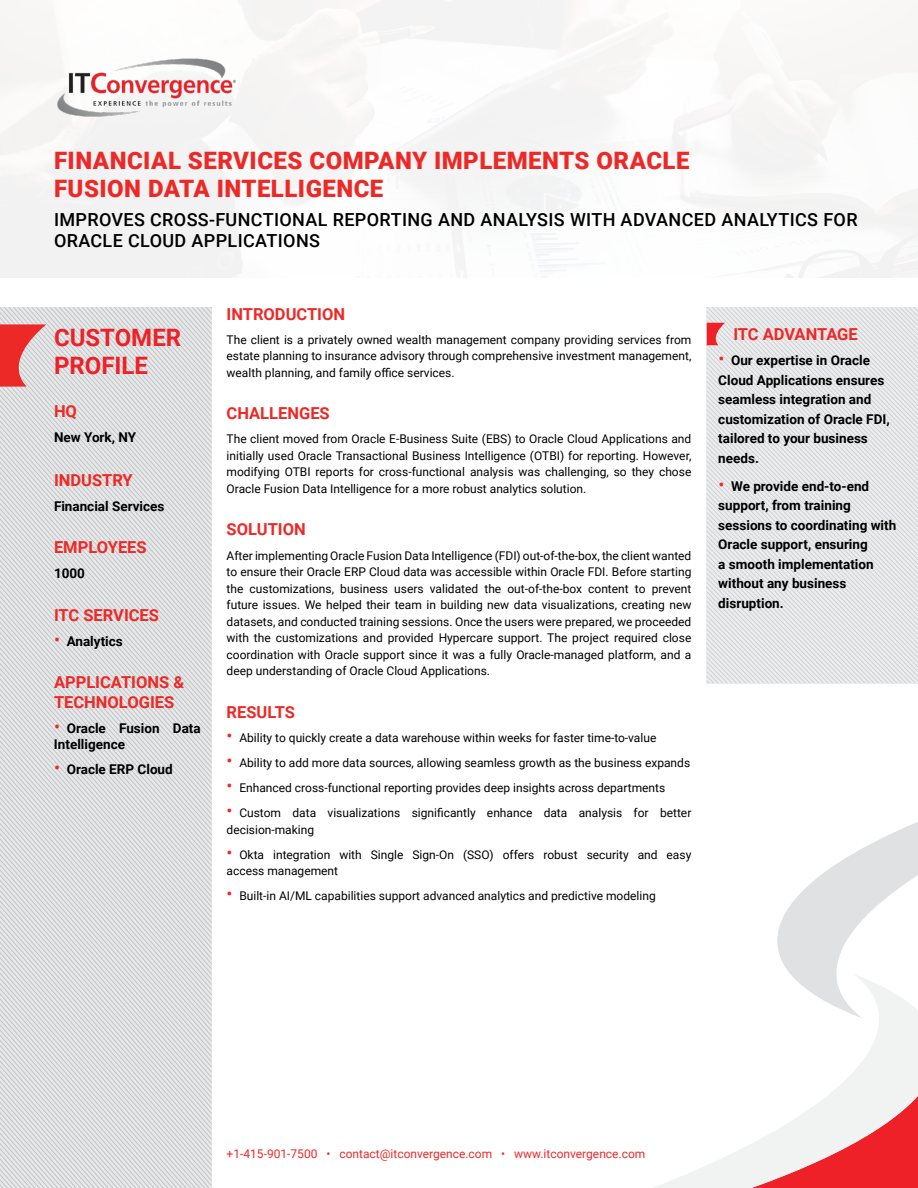
<style>
.page{position:relative;width:918px;height:1188px;background:#fff}
.page>*{position:absolute;margin:0;border:0;box-sizing:border-box;transform-origin:0 0}
.t1{font:900 24px/28.5px "Roboto";letter-spacing:.02em;color:#ed2927}
.t2{font:700 24px/28.8px "Roboto";color:#ed2127}
.t3{font:500 18px/21.6px "Roboto";letter-spacing:.02em;color:#000}
.t4{font:700 16.5px/19.8px "Roboto";color:#ed2927}
.t5{font:700 13.5px/19.5px "Roboto";color:#000}
.t6{font:12px/16.5px "Roboto";color:#000;text-align:justify}
.t7{font:12px "Roboto";color:#ed2927}
.s1{font-weight:400;font-size:18px;color:#ed2927}
.s2{font-size:18px;color:#ed2927}
</style>
<div class="page">
<svg style="left:0;top:768px;width:212px;height:50px;background:#dcddde"></svg>
<svg style="left:0;top:818px;width:212px;height:15px;background:#dcddde"></svg>
<svg style="left:0;top:763px;width:212px;height:5px"></svg>
<svg style="left:0;top:748px;width:212px;height:15px;background:#dcddde"></svg>
<svg style="left:0;top:711px;width:212px;height:37px;background:#dcddde"></svg>
<svg style="left:0;top:696px;width:212px;height:15px;background:#dcddde"></svg>
<svg style="left:0;top:691px;width:212px;height:5px"></svg>
<svg style="left:0;top:675px;width:212px;height:16px;background:#dcddde"></svg>
<svg style="left:0;top:526px;width:212px;height:149px;background:#dcddde"></svg>
<svg style="left:196px;top:1073px;width:16px;height:103px;background:#dcddde"></svg>
<svg style="left:0;top:833px;width:212px;height:240px;background:#dcddde"></svg>
<svg style="left:0;top:968px;width:196px;height:220px;background:#dcddde"></svg>
<svg style="left:0;top:307px;width:212px;height:219px;background:#dcd7d8"></svg>
<svg style="left:707px;top:307px;width:211px;height:376px;background:#e3e3e4"></svg>
<svg style="left:777px;top:864px;width:86px;height:110px"></svg>
<svg style="left:654px;top:974px;width:264px;height:214px"></svg>
<svg style="left:721px;top:1077px;width:197px;height:111px"></svg>
<div style="left:0;top:0;width:918px;height:277px;background:#f9f7f7"></div>
<img style="left:57px;top:58px;width:179px;height:59px">
<h1 class="t1" style="left:54px;top:145px;width:637px">FINANCIAL SERVICES COMPANY IMPLEMENTS ORACLE<br>FUSION DATA INTELLIGENCE</h1>
<h2 class="t3" style="left:54px;top:208px;width:805px">IMPROVES CROSS-FUNCTIONAL REPORTING AND ANALYSIS WITH ADVANCED ANALYTICS FOR<br>ORACLE CLOUD APPLICATIONS</h2>
<h1 class="t2" style="left:54px;top:322px;width:129px">CUSTOMER<br>PROFILE</h1>
<h3 class="t4" style="left:54px;top:400px;width:25px">HQ</h3>
<p class="t5" style="left:54px;top:427px;width:84px">New York, NY</p>
<h3 class="t4" style="left:54px;top:469px;width:80px">INDUSTRY</h3>
<p class="t5" style="left:54px;top:496px;width:112px">Financial Services</p>
<h3 class="t4" style="left:54px;top:537px;width:94px">EMPLOYEES</h3>
<p class="t5" style="left:54px;top:563px;width:32px">1000</p>
<h3 class="t4" style="left:54px;top:604px;width:107px">ITC SERVICES</h3>
<p class="t5" style="left:54px;top:631px;width:70px"><span class="s1">•</span> Analytics</p>
<h3 class="t4" style="left:54px;top:672px;width:132px">APPLICATIONS &amp;<br>TECHNOLOGIES</h3>
<p class="t5" style="left:54px;top:720px;width:148px;line-height:16.2px"><span class="s1">•</span> Oracle Fusion Data<br>Intelligence</p>
<p class="t5" style="left:54px;top:759px;width:120px"><span class="s1">•</span> Oracle ERP Cloud</p>
<h3 class="t4" style="left:227px;top:303px;width:120px">INTRODUCTION</h3>
<p class="t6" style="left:227px;top:331px;width:466px">The client is a privately owned wealth management company providing services from estate planning to insurance advisory through comprehensive investment management, wealth planning, and family office services.</p>
<h3 class="t4" style="left:227px;top:403px;width:105px">CHALLENGES</h3>
<p class="t6" style="left:227px;top:431px;width:466px">The client moved from Oracle E-Business Suite (EBS) to Oracle Cloud Applications and initially used Oracle Transactional Business Intelligence (OTBI) for reporting. However, modifying OTBI reports for cross-functional analysis was challenging, so they chose Oracle Fusion Data Intelligence for a more robust analytics solution.</p>
<h3 class="t4" style="left:227px;top:519px;width:81px">SOLUTION</h3>
<p class="t6" style="left:227px;top:547px;width:466px">After implementing Oracle Fusion Data Intelligence (FDI) out-of-the-box, the client wanted to ensure their Oracle ERP Cloud data was accessible within Oracle FDI. Before starting the customizations, business users validated the out-of-the-box content to prevent future issues. We helped their team in building new data visualizations, creating new datasets, and conducted training sessions. Once the users were prepared, we proceeded with the customizations and provided Hypercare support. The project required close coordination with Oracle support since it was a fully Oracle-managed platform, and a deep understanding of Oracle Cloud Applications.</p>
<h3 class="t4" style="left:227px;top:701px;width:70px">RESULTS</h3>
<p class="t6" style="left:227px;top:729px;width:431px"><span class="s2">•</span> Ability to quickly create a data warehouse within weeks for faster time-to-value</p>
<p class="t6" style="left:227px;top:754px;width:465px"><span class="s2">•</span> Ability to add more data sources, allowing seamless growth as the business expands</p>
<p class="t6" style="left:227px;top:779px;width:440px"><span class="s2">•</span> Enhanced cross-functional reporting provides deep insights across departments</p>
<p class="t6" style="left:227px;top:804px;width:466px"><span class="s2">•</span> Custom data visualizations significantly enhance data analysis for better decision-making</p>
<p class="t6" style="left:227px;top:846px;width:466px"><span class="s2">•</span> Okta integration with Single Sign-On (SSO) offers robust security and easy access management</p>
<p class="t6" style="left:227px;top:887px;width:431px"><span class="s2">•</span> Built-in AI/ML capabilities support advanced analytics and predictive modeling</p>
<h3 class="t4" style="left:733px;top:324px;width:126px">ITC ADVANTAGE</h3>
<p class="t5" style="left:718px;top:350px;width:173px"><span class="s1">•</span> Our expertise in Oracle<br>Cloud Applications ensures seamless integration and customization of Oracle FDI, tailored to your business needs.</p>
<p class="t5" style="left:718px;top:476px;width:180px"><span class="s1">•</span> We provide end-to-end support, from training sessions to coordinating with<br>Oracle support, ensuring<br>a smooth implementation without any business disruption.</p>
<p class="t7" style="left:227px;top:1145px;width:420px">+1-415-901-7500 • contact@itconvergence.com • www.itconvergence.com</p>
</div>
